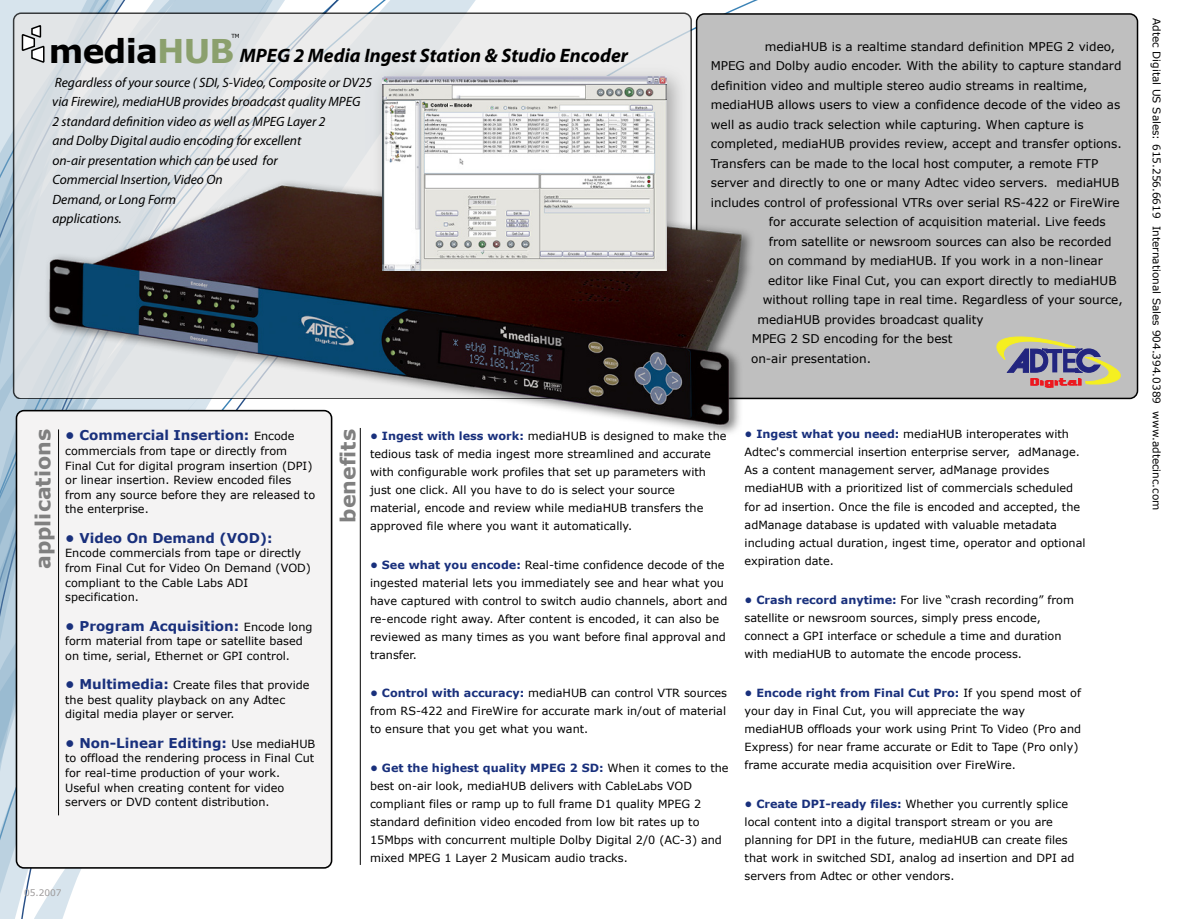
<style>
.page{position:relative;width:1189px;height:919px;background:#fff}
.page>*{position:absolute;margin:0;border:0;box-sizing:border-box;transform-origin:0 0}
.t1{font:700 20.55px "Verdana";color:#808080}
.t2{font:italic 700 19.5px "Myriad Pro";color:#000}
.t3{font:italic 13.5px/19.5px "Myriad Pro";color:#000}
.t4{font:700 13.5px "Verdana";color:#19307c}
.t5{font:12px "Verdana";color:#000}
.t6{font:11.25px/18px "Verdana";color:#000}
.t7{font:10.5px "Verdana";color:#000}
.t8{font:9px "Verdana";color:#9c9999}
.t9{font:5.55px "Verdana";color:#000}
.s1{font-family:"Verdana";font-style:normal;font-size:32.7px}
.s2{font-family:"Verdana";font-style:normal;font-size:32.7px;color:#8ba06d}
.s3{font-weight:400;font-size:11.25px;color:#000}
.s4{font-weight:700;font-size:13.5px;color:#19307c}
.s5{font-weight:700;color:#19307c}
</style>
<div class="page">
<svg style="left:0;top:0;width:268px;height:869px;background:#bcd0de"></svg>
<svg style="left:0;top:389px;width:205px;height:529px"></svg>
<div style="left:15px;top:409px;width:318px;height:458px;background:#f4f3f3"></div>
<svg style="left:13px;top:12px;width:678px;height:386px;background:#dee1e3"></svg>
<svg style="left:58px;top:442px;width:1px;height:373px"></svg>
<svg style="left:359px;top:442px;width:2px;height:423px"></svg>
<svg style="left:21px;top:24px;width:24px;height:39px"></svg>
<div style="left:695px;top:12px;width:443px;height:386px;background:#bfbfbf"></div>
<svg style="left:980px;top:327px;width:159px;height:60px;background:#ada7a2"></svg>
<img style="left:28px;top:131px;width:736px;height:311px">
<img style="left:365px;top:59px;width:329px;height:239px">
<img style="left:383px;top:77px;width:283px;height:193px">
<p class="t9" style="left:231px;top:33px;width:10px">TM</p>
<h2 class="t2" style="left:49px;top:44px;width:580px"><span class="s1">media</span><span class="s2">HUB</span> MPEG 2 Media Ingest Station &amp; Studio Encoder</h2>
<p class="t3" style="left:52px;top:73px;width:321px">Regardless of your source ( SDI, S-Video, Composite or DV25 via Firewire), mediaHUB provides broadcast quality MPEG<br>2 standard definition video as well as MPEG Layer 2<br>and Dolby Digital audio encoding for excellent<br>on-air presentation which can be used for<br>Commercial Insertion, Video On<br>Demand, or Long Form<br>applications.</p>
<p class="t5" style="left:764px;top:39px;width:352px">mediaHUB is a realtime standard definition MPEG 2 video,</p>
<p class="t5" style="left:710px;top:58px;width:412px">MPEG and Dolby audio encoder. With the ability to capture standard</p>
<p class="t5" style="left:710px;top:78px;width:378px">definition video and multiple stereo audio streams in realtime,</p>
<p class="t5" style="left:710px;top:97px;width:411px">mediaHUB allows users to view a confidence decode of the video as</p>
<p class="t5" style="left:710px;top:117px;width:374px">well as audio track selection while capturing. When capture is</p>
<p class="t5" style="left:710px;top:136px;width:412px">completed, mediaHUB provides review, accept and transfer options.</p>
<p class="t5" style="left:710px;top:156px;width:389px">Transfers can be made to the local host computer, a remote FTP</p>
<p class="t5" style="left:710px;top:175px;width:410px">server and directly to one or many Adtec video servers. mediaHUB</p>
<p class="t5" style="left:710px;top:195px;width:410px">includes control of professional VTRs over serial RS-422 or FireWire</p>
<p class="t5" style="left:768px;top:214px;width:338px">for accurate selection of acquisition material. Live feeds</p>
<p class="t5" style="left:768px;top:234px;width:344px">from satellite or newsroom sources can also be recorded</p>
<p class="t5" style="left:768px;top:253px;width:335px">on command by mediaHUB. If you work in a non-linear</p>
<p class="t5" style="left:768px;top:273px;width:350px">editor like Final Cut, you can export directly to mediaHUB</p>
<p class="t5" style="left:762px;top:292px;width:361px">without rolling tape in real time. Regardless of your source,</p>
<p class="t5" style="left:757px;top:312px;width:228px">mediaHUB provides broadcast quality</p>
<p class="t5" style="left:751px;top:331px;width:202px">MPEG 2 SD encoding for the best</p>
<p class="t5" style="left:750px;top:351px;width:122px">on-air presentation.</p>
<h1 class="t1" style="left:30px;top:568px;width:141px;rotate:-90deg">applications</h1>
<p class="t4" style="left:65px;top:426px;width:231px">• Commercial Insertion: <span class="s3">Encode</span></p>
<p class="t6" style="left:65px;top:443px;width:251px;line-height:14.7px">commercials from tape or directly from Final Cut for digital program insertion (DPI) or linear insertion. Review encoded files from any source before they are released to the enterprise.</p>
<p class="t4" style="left:65px;top:529px;width:209px">• Video On Demand (VOD):</p>
<p class="t6" style="left:65px;top:545px;width:247px;line-height:14.7px">Encode commercials from tape or directly from Final Cut for Video On Demand (VOD) compliant to the Cable Labs ADI specification.</p>
<p class="t4" style="left:65px;top:616px;width:249px">• Program Acquisition: <span class="s3">Encode long</span></p>
<p class="t6" style="left:65px;top:633px;width:239px;line-height:14.7px">form material from tape or satellite based on time, serial, Ethernet or GPI control.</p>
<p class="t6" style="left:65px;top:677px;width:246px;line-height:14.7px"><span class="s4">• Multimedia:</span> Create files that provide the best quality playback on any Adtec digital media player or server.</p>
<p class="t4" style="left:65px;top:733px;width:251px">• Non-Linear Editing: <span class="s3">Use mediaHUB</span></p>
<p class="t6" style="left:65px;top:750px;width:251px;line-height:14.7px">to offload the rendering process in Final Cut for real-time production of your work.<br>Useful when creating content for video servers or DVD content distribution.</p>
<p class="t8" style="left:24px;top:887px;width:39px">05.2007</p>
<h1 class="t1" style="left:335px;top:522px;width:95px;rotate:-90deg">benefits</h1>
<p class="t6" style="left:370px;top:426px;width:358px"><span class="s5">• Ingest with less work:</span> mediaHUB is designed to make the tedious task of media ingest more streamlined and accurate with configurable work profiles that set up parameters with just one click. All you have to do is select your source material, encode and review while mediaHUB transfers the approved file where you want it automatically.</p>
<p class="t6" style="left:370px;top:555px;width:359px"><span class="s5">• See what you encode:</span> Real-time confidence decode of the ingested material lets you immediately see and hear what you have captured with control to switch audio channels, abort and re-encode right away. After content is encoded, it can also be reviewed as many times as you want before final approval and transfer.</p>
<p class="t6" style="left:370px;top:683px;width:358px;text-align:justify"><span class="s5">• Control with accuracy:</span> mediaHUB can control VTR sources from RS-422 and FireWire for accurate mark in/out of material to ensure that you get what you want.</p>
<p class="t6" style="left:370px;top:758px;width:360px"><span class="s5">• Get the highest quality MPEG 2 SD:</span> When it comes to the best on-air look, mediaHUB delivers with CableLabs VOD compliant files or ramp up to full frame D1 quality MPEG 2 standard definition video encoded from low bit rates up to 15Mbps with concurrent multiple Dolby Digital 2/0 (AC-3) and mixed MPEG 1 Layer 2 Musicam audio tracks.</p>
<p class="t6" style="left:744px;top:425px;width:342px"><span class="s5">• Ingest what you need:</span> mediaHUB interoperates with Adtec's commercial insertion enterprise server, adManage.<br>As a content management server, adManage provides mediaHUB with a prioritized list of commercials scheduled for ad insertion. Once the file is encoded and accepted, the adManage database is updated with valuable metadata including actual duration, ingest time, operator and optional expiration date.</p>
<p class="t6" style="left:744px;top:590px;width:331px"><span class="s5">• Crash record anytime:</span> For live “crash recording” from satellite or newsroom sources, simply press encode, connect a GPI interface or schedule a time and duration with mediaHUB to automate the encode process.</p>
<p class="t6" style="left:744px;top:683px;width:338px"><span class="s5">• Encode right from Final Cut Pro:</span> If you spend most of your day in Final Cut, you will appreciate the way mediaHUB offloads your work using Print To Video (Pro and Express) for near frame accurate or Edit to Tape (Pro only) frame accurate media acquisition over FireWire.</p>
<p class="t6" style="left:744px;top:794px;width:331px"><span class="s5">• Create DPI-ready files:</span> Whether you currently splice local content into a digital transport stream or you are planning for DPI in the future, mediaHUB can create files that work in switched SDI, analog ad insertion and DPI ad servers from Adtec or other vendors.</p>
<p class="t7" style="left:1162px;top:18px;width:493px;rotate:90deg">Adtec Digital US Sales: 615.256.6619 International Sales 904.394.0389 www.adtecinc.com</p>
</div>
